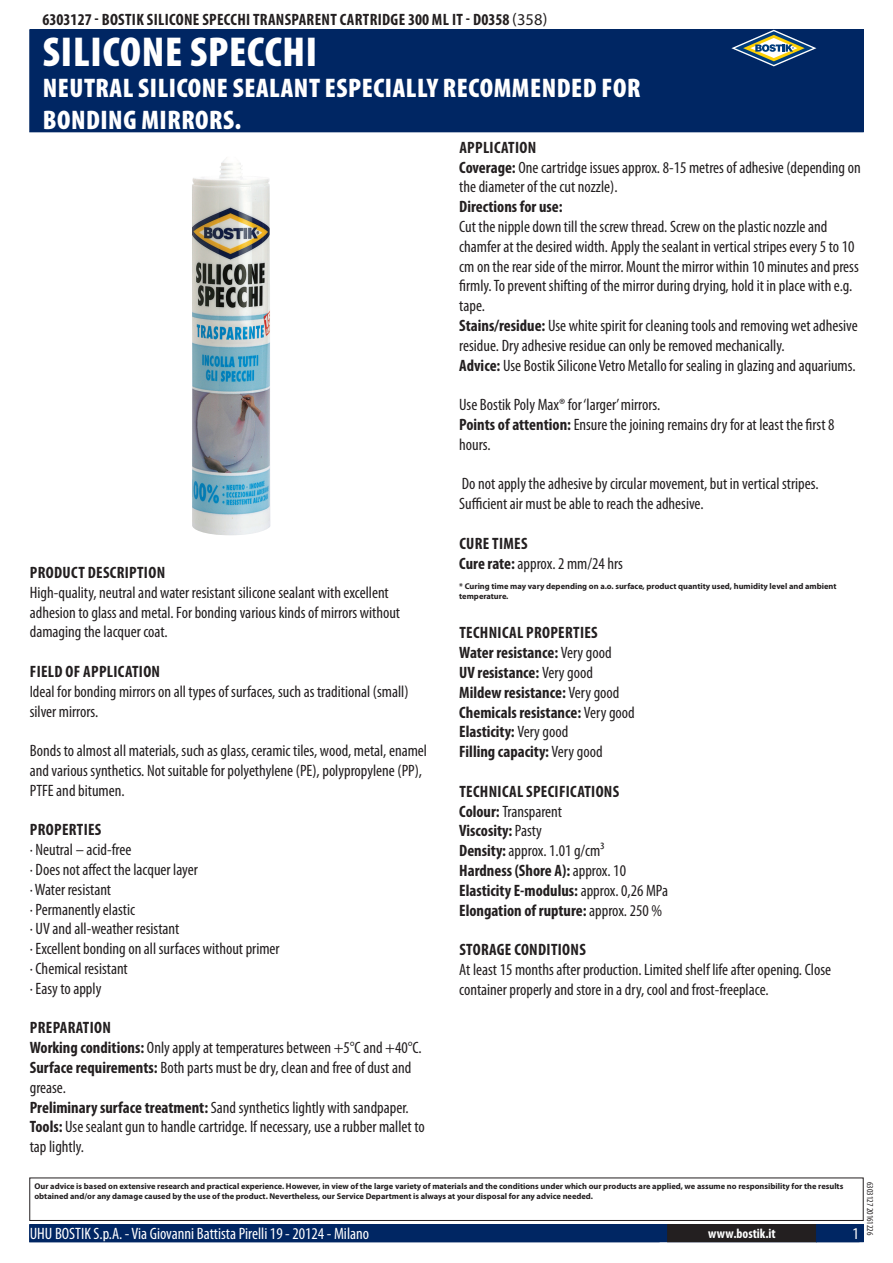
<style>
.page{position:relative;width:893px;height:1263px;background:#fff}
.page>*{position:absolute;margin:0;border:0;box-sizing:border-box;transform-origin:0 0}
.PageHeader{font:900 condensed 42px "Myriad Pro";letter-spacing:.02em;color:#fff}
.PageSubheader{font:900 condensed 27px/32.4px "Myriad Pro";letter-spacing:.02em;color:#fff}
.Regular{font:condensed 16.5px/19.8px "Myriad Pro";color:#231f20}
.Regular-2{font:700 condensed 16.5px "Myriad Pro";letter-spacing:-.005em;color:#231f20}
.TOCItem{font:700 condensed 16.5px "Myriad Pro";letter-spacing:.02em;color:#231f20}
.ContactData{font:condensed 16.5px "Myriad Pro";color:#fff}
.URL{font:700 condensed 13.5px "Myriad Pro";color:#fff}
.Revisie{font:condensed 9px "Myriad Pro";color:#231f20}
.Disclaimer{font:700 8.4px/10.1px "Myriad Pro";color:#231f20}
.s1{font-weight:400;font-stretch:normal}
.s2{font-weight:700}
.s3{font-weight:400}
</style>
<div class="page">
<div style="left:30px;top:30px;width:833px;height:102px;background:#002663"></div>
<svg style="left:731px;top:30px;width:85px;height:36px"></svg>
<div style="left:29px;top:1177px;width:835px;height:44px;border:1px solid #231f20"></div>
<div style="left:30px;top:1225px;width:833px;height:17px;background:#002663"></div>
<div style="left:29px;top:1224px;width:835px;height:18px;border:1px solid #002663"></div>
<div style="left:668px;top:1225px;width:148px;height:17px;background:#231f20"></div>
<div style="left:667px;top:1224px;width:150px;height:18px;border:1px solid #231f20"></div>
<img style="left:192px;top:161px;width:79px;height:374px">
<p class="TOCItem" style="left:43px;top:9px;width:506px">6303127 - Bostik Silicone Specchi Transparent Cartridge 300 ml IT - D0358 <span class="s1">(358)</span></p>
<p class="PageHeader" style="left:43px;top:25px;width:276px">SILICONE SPECCHI</p>
<p class="PageSubheader" style="left:43px;top:71px;width:599px">NEUTRAL SILICONE SEALANT ESPECIALLY RECOMMENDED FOR<br>BONDING MIRRORS.</p>
<p class="TOCItem" style="left:30px;top:562px;width:137px">Product description</p>
<p class="Regular" style="left:30px;top:582px;width:372px">High-quality, neutral and water resistant silicone sealant with excellent adhesion to glass and metal. For bonding various kinds of mirrors without damaging the lacquer coat.</p>
<p class="TOCItem" style="left:30px;top:661px;width:132px">Field of application</p>
<p class="Regular" style="left:30px;top:681px;width:380px">Ideal for bonding mirrors on all types of surfaces, such as traditional (small) silver mirrors.</p>
<p class="Regular" style="left:30px;top:741px;width:399px">Bonds to almost all materials, such as glass, ceramic tiles, wood, metal, enamel and various synthetics. Not suitable for polyethylene (PE), polypropylene (PP),<br>PTFE and bitumen.</p>
<p class="TOCItem" style="left:30px;top:819px;width:73px">Properties</p>
<p class="Regular" style="left:30px;top:840px;width:251px">· Neutral – acid-free<br>· Does not affect the lacquer layer<br>· Water resistant<br>· Permanently elastic<br>· UV and all-weather resistant<br>· Excellent bonding on all surfaces without primer · Chemical resistant<br>· Easy to apply</p>
<p class="TOCItem" style="left:30px;top:1017px;width:83px">Preparation</p>
<p class="Regular" style="left:30px;top:1038px;width:393px"><span class="s2">Working conditions:</span> Only apply at temperatures between +5°C and +40°C.</p>
<p class="Regular" style="left:30px;top:1057px;width:383px"><span class="s2">Surface requirements:</span> Both parts must be dry, clean and free of dust and grease.</p>
<p class="Regular" style="left:30px;top:1097px;width:381px"><span class="s2">Preliminary surface treatment:</span> Sand synthetics lightly with sandpaper.</p>
<p class="Regular" style="left:30px;top:1117px;width:396px"><span class="s2">Tools:</span> Use sealant gun to handle cartridge. If necessary, use a rubber mallet to tap lightly.</p>
<p class="TOCItem" style="left:459px;top:137px;width:78px">Application</p>
<p class="Regular" style="left:459px;top:157px;width:403px"><span class="s2">Coverage:</span> One cartridge issues approx. 8-1 5 metres of adhesive (depending on the diameter of the cut nozzle).</p>
<p class="Regular-2" style="left:459px;top:196px;width:105px">Directions for use:</p>
<p class="Regular" style="left:459px;top:216px;width:401px">Cut the nipple down till the screw thread. Screw on the plastic nozzle and chamfer at the desired width. Apply the sealant in vertical stripes every 5 to 1 0 cm on the rear side of the mirror. Mount the mirror within 1 0 minutes and press firmly. To prevent shifting of the mirror during drying, hold it in place with e.g. tape.</p>
<p class="Regular" style="left:459px;top:315px;width:400px"><span class="s2">Stains/residue:</span> Use white spirit for cleaning tools and removing wet adhesive residue. Dry adhesive residue can only be removed mechanically.</p>
<p class="Regular" style="left:459px;top:355px;width:398px"><span class="s2">Advice:</span> Use Bostik Silicone Vetro Metallo for sealing in glazing and aquariums.</p>
<p class="Regular" style="left:459px;top:395px;width:202px">Use Bostik Poly Max® for ‘larger’ mirrors.</p>
<p class="Regular" style="left:459px;top:414px;width:377px"><span class="s2">Points of attention:</span> Ensure the joining remains dry for at least the first 8 hours.</p>
<p class="Regular" style="left:459px;top:474px;width:361px">Do not apply the adhesive by circular movement, but in vertical stripes.<br>Sufficient air must be able to reach the adhesive.</p>
<p class="TOCItem" style="left:459px;top:533px;width:70px">Cure times</p>
<p class="Regular" style="left:459px;top:553px;width:165px"><span class="s2">Cure rate:</span> approx. 2 mm/24 hrs</p>
<p class="Disclaimer" style="left:459px;top:581px;width:379px">* Curing time may vary depending on a.o. surface, product quantity used, humidity level and ambient temperature.</p>
<p class="TOCItem" style="left:459px;top:623px;width:140px">Technical properties</p>
<p class="Regular-2" style="left:459px;top:642px;width:154px">Water resistance: <span class="s3">Very good</span></p>
<p class="Regular-2" style="left:459px;top:662px;width:135px">UV resistance: <span class="s3">Very good</span></p>
<p class="Regular-2" style="left:459px;top:682px;width:162px">Mildew resistance: <span class="s3">Very good</span></p>
<p class="Regular-2" style="left:459px;top:702px;width:177px">Chemicals resistance: <span class="s3">Very good</span></p>
<p class="Regular-2" style="left:459px;top:722px;width:111px">Elasticity: <span class="s3">Very good</span></p>
<p class="Regular-2" style="left:459px;top:741px;width:145px">Filling capacity: <span class="s3">Very good</span></p>
<p class="TOCItem" style="left:459px;top:781px;width:161px">Technical specifications</p>
<p class="Regular" style="left:459px;top:801px;width:104px"><span class="s2">Colour:</span> Transparent</p>
<p class="Regular-2" style="left:459px;top:821px;width:84px">Viscosity: <span class="s3">Pasty</span></p>
<p class="Regular" style="left:459px;top:841px;width:147px"><span class="s2">Density:</span> approx. 1 .01 g/cm³</p>
<p class="Regular-2" style="left:459px;top:860px;width:168px">Hardness (Shore A): <span class="s3">approx. 1 0</span></p>
<p class="Regular-2" style="left:459px;top:880px;width:210px">Elasticity E-modulus: <span class="s3">approx. 0,26 MPa</span></p>
<p class="Regular-2" style="left:459px;top:900px;width:204px">Elongation of rupture: <span class="s3">approx. 250 %</span></p>
<p class="TOCItem" style="left:459px;top:939px;width:128px">Storage conditions</p>
<p class="Regular" style="left:459px;top:959px;width:373px">At least 1 5 months after production. Limited shelf life after opening. Close container properly and store in a dry, cool and frost-freeplace.</p>
<p class="Disclaimer" style="left:34px;top:1181px;width:810px">Our advice is based on extensive research and practical experience. However, in view of the large variety of materials and the conditions under which our products are applied, we assume no responsibility for the results obtained and/or any damage caused by the use of the product. Nevertheless, our Service Department is always at your disposal for any advice needed.</p>
<p class="ContactData" style="left:30px;top:1224px;width:341px">UHU BOSTIK S.p.A. - Via Giovanni Battista Pirelli 1 9 - 201 24 - Milano</p>
<p class="URL" style="left:708px;top:1225px;width:69px">www.bostik.it</p>
<p class="Revisie" style="left:875px;top:1182px;width:55px;rotate:90deg">63031 27 201 61 226</p>
</div>
